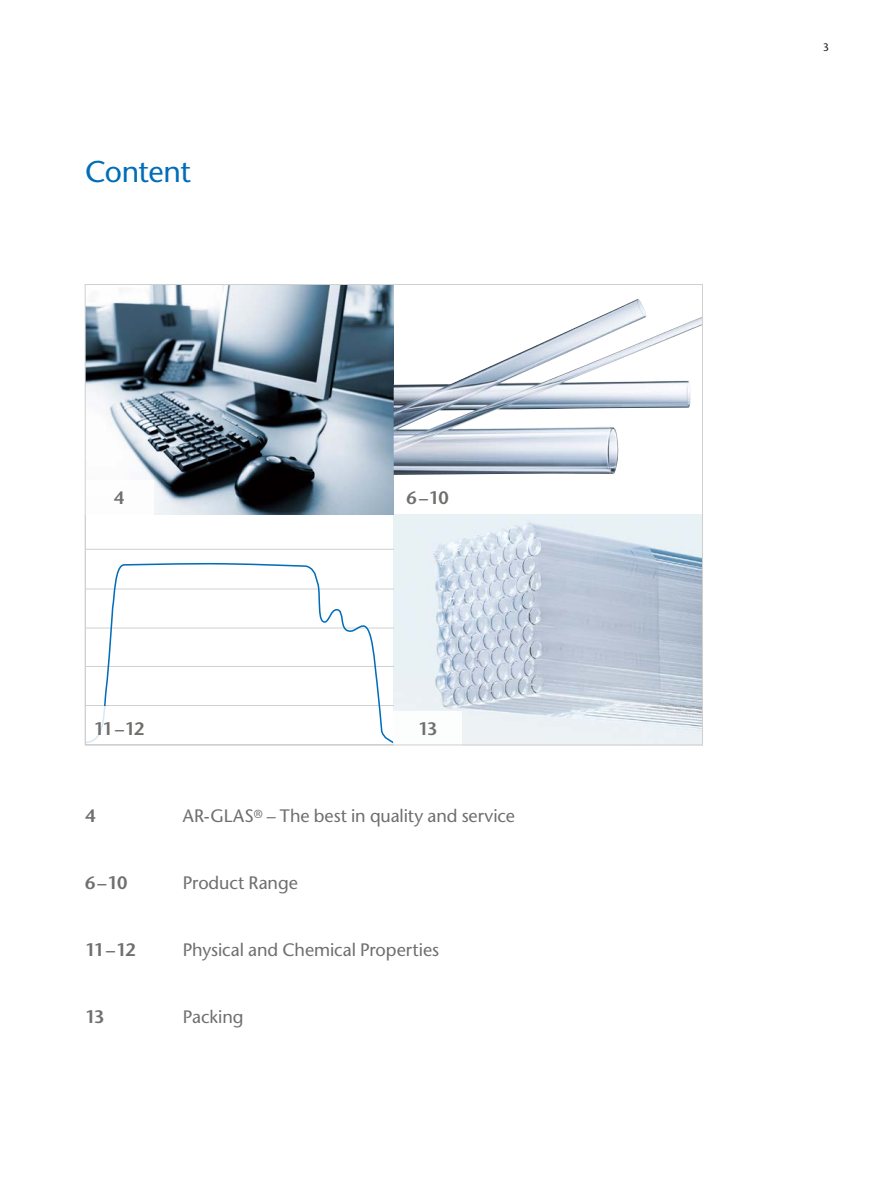
<style>
.page{position:relative;width:893px;height:1191px;background:#fff}
.page>*{position:absolute;margin:0;border:0;box-sizing:border-box;transform-origin:0 0}
.t1{font:500 30px "Stone Sans Std";letter-spacing:-.02em;color:#006db8}
.t2{font:500 18px "Stone Sans Std";letter-spacing:-.005em;color:#6f6f6e}
.t3{font:600 18px "Stone Sans Std";letter-spacing:-.07em;color:#6f6f6e}
.t4{font:500 10.8px "Stone Sans Std";color:#1a1a18}
</style>
<div class="page">
<img style="left:394px;top:515px;width:307px;height:228px">
<img style="left:87px;top:286px;width:307px;height:228px">
<img style="left:394px;top:299px;width:307px;height:176px">
<div style="left:85px;top:481px;width:68px;height:34px;background:#fff"></div>
<div style="left:394px;top:711px;width:68px;height:34px;background:#fff"></div>
<svg style="left:87px;top:514px;width:307px;height:229px"></svg>
<div style="left:86px;top:706px;width:67px;height:37px;background:#fff"></div>
<h1 class="t1" style="left:85px;top:153px;width:107px">Content</h1>
<p class="t3" style="left:114px;top:487px;width:12px">4</p>
<p class="t3" style="left:406px;top:487px;width:44px">6–10</p>
<p class="t3" style="left:94px;top:718px;width:52px">11–12</p>
<p class="t3" style="left:418px;top:718px;width:21px">13</p>
<p class="t3" style="left:85px;top:805px;width:12px">4</p>
<p class="t2" style="left:183px;top:805px;width:334px">AR-GLAS<sup>®</sup> – The best in quality and service</p>
<p class="t3" style="left:85px;top:872px;width:44px">6–10</p>
<p class="t2" style="left:183px;top:872px;width:116px">Product Range</p>
<p class="t3" style="left:85px;top:938px;width:52px">11–12</p>
<p class="t2" style="left:183px;top:938px;width:258px">Physical and Chemical Properties</p>
<p class="t3" style="left:85px;top:1005px;width:21px">13</p>
<p class="t2" style="left:183px;top:1005px;width:62px">Packing</p>
<p class="t4" style="left:823px;top:40px;width:8px">3</p>
</div>
